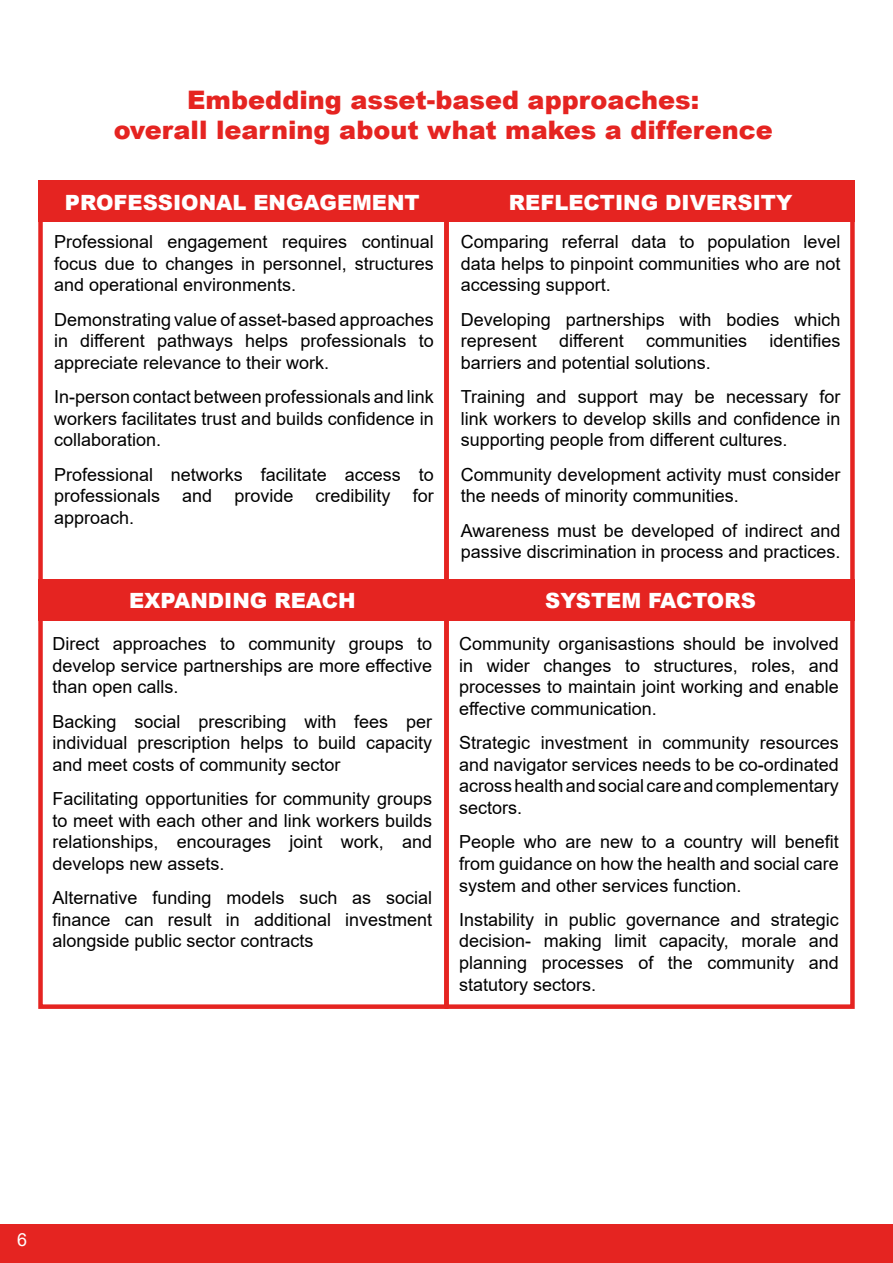
<style>
.page{position:relative;width:893px;height:1263px;background:#fff}
.page>*{position:absolute;margin:0;border:0;box-sizing:border-box;transform-origin:0 0}
.t1{font:900 25.5px/30.6px "Arial";color:#e52421;text-align:center}
.t2{font:900 21px "Arial";color:#fff}
.t3{font:18px/21.6px "Arial";color:#000;text-align:justify}
.t4{font:18px "Arial";color:#fff}
</style>
<div class="page">
<div style="left:444px;top:181px;width:411px;height:416px;border:4px solid #e52421"></div>
<div style="left:38px;top:593px;width:411px;height:416px;border:4px solid #e52421"></div>
<div style="left:444px;top:593px;width:411px;height:416px;border:4px solid #e52421"></div>
<div style="left:38px;top:181px;width:817px;height:41px;background:#e52421"></div>
<div style="left:38px;top:579px;width:817px;height:42px;background:#e52421"></div>
<div style="left:0;top:1224px;width:893px;height:39px;background:#e52421"></div>
<h1 class="t1" style="left:114px;top:84px;width:661px">Embedding asset-based approaches:<br>overall learning about what makes a difference</h1>
<p class="t2" style="left:65px;top:187px;width:356px">PROFESSIONAL ENGAGEMENT</p>
<p class="t2" style="left:509px;top:187px;width:285px">REFLECTING DIVERSITY</p>
<p class="t3" style="left:461px;top:231px;width:381px">Comparing referral data to population level data helps to pinpoint communities who are not accessing support.</p>
<p class="t3" style="left:461px;top:308px;width:381px">Developing partnerships with bodies which represent different communities identifies barriers and potential solutions.</p>
<p class="t3" style="left:461px;top:386px;width:381px">Training and support may be necessary for link workers to develop skills and confidence in supporting people from different cultures.</p>
<p class="t3" style="left:461px;top:463px;width:381px">Community development activity must consider the needs of minority communities.</p>
<p class="t3" style="left:461px;top:519px;width:381px">Awareness must be developed of indirect and passive discrimination in process and practices.</p>
<p class="t3" style="left:54px;top:231px;width:381px">Professional engagement requires continual focus due to changes in personnel, structures and operational environments.</p>
<p class="t3" style="left:54px;top:308px;width:381px">Demonstrating value of asset-based approaches in different pathways helps professionals to appreciate relevance to their work.</p>
<p class="t3" style="left:54px;top:386px;width:381px">In-person contact between professionals and link workers facilitates trust and builds confidence in collaboration.</p>
<p class="t3" style="left:54px;top:463px;width:381px">Professional networks facilitate access to professionals and provide credibility for approach.</p>
<p class="t2" style="left:129px;top:586px;width:228px">EXPANDING REACH</p>
<p class="t2" style="left:545px;top:586px;width:212px">SYSTEM FACTORS</p>
<p class="t3" style="left:53px;top:633px;width:381px">Direct approaches to community groups to develop service partnerships are more effective than open calls.</p>
<p class="t3" style="left:53px;top:710px;width:381px">Backing social prescribing with fees per individual prescription helps to build capacity and meet costs of community sector</p>
<p class="t3" style="left:53px;top:788px;width:381px">Facilitating opportunities for community groups to meet with each other and link workers builds relationships, encourages joint work, and develops new assets.</p>
<p class="t3" style="left:53px;top:887px;width:381px">Alternative funding models such as social finance can result in additional investment alongside public sector contracts</p>
<p class="t3" style="left:459px;top:633px;width:381px">Community organisastions should be involved in wider changes to structures, roles, and processes to maintain joint working and enable effective communication.</p>
<p class="t3" style="left:459px;top:732px;width:381px">Strategic investment in community resources and navigator services needs to be co-ordinated across health and social care and complementary sectors.</p>
<p class="t3" style="left:459px;top:831px;width:381px">People who are new to a country will benefit from guidance on how the health and social care system and other services function.</p>
<p class="t3" style="left:459px;top:909px;width:381px">Instability in public governance and strategic decision- making limit capacity, morale and planning processes of the community and statutory sectors.</p>
<p class="t4" style="left:17px;top:1227px;width:12px">6</p>
</div>
